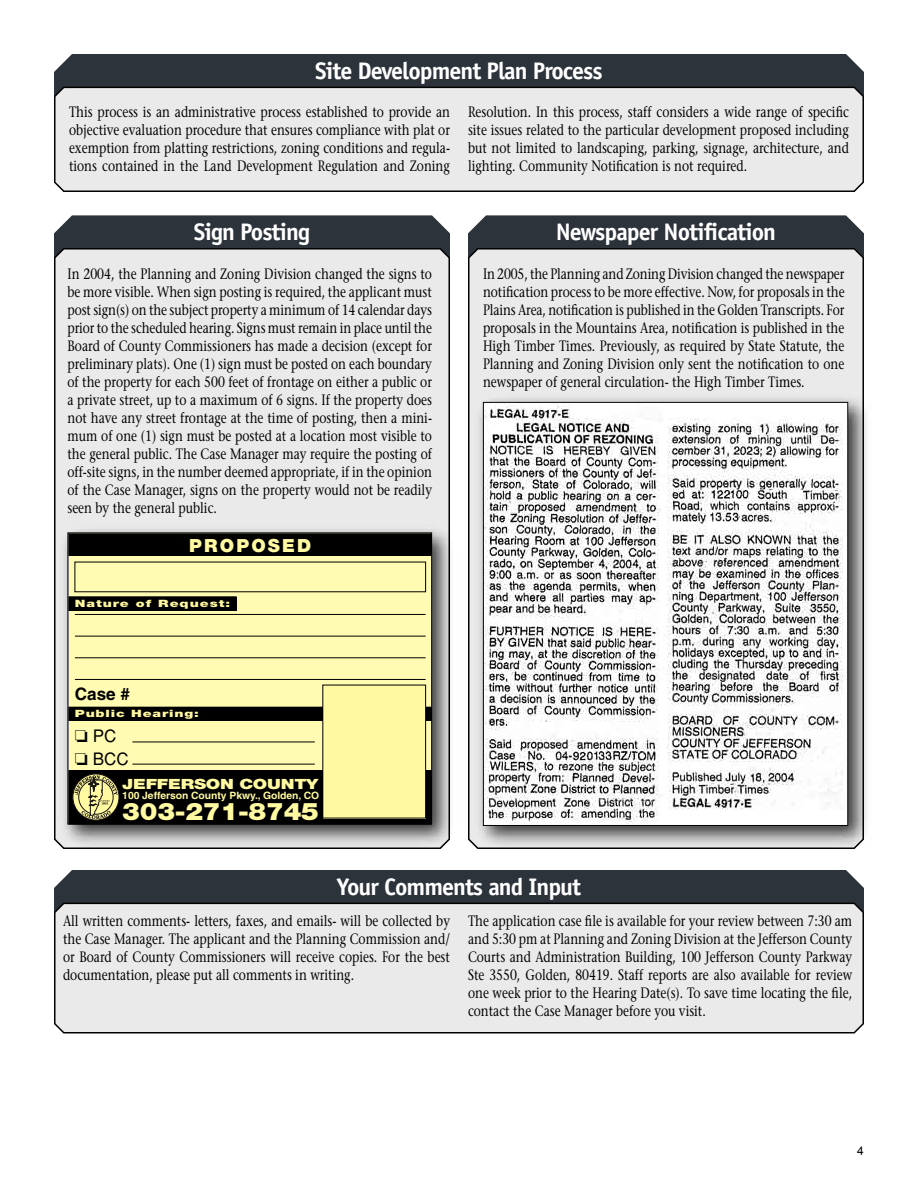
<style>
.page{position:relative;width:918px;height:1188px;background:#fff}
.page>*{position:absolute;margin:0;border:0;box-sizing:border-box;transform-origin:0 0}
.t1{font:900 24.15px "Helvetica Neue";letter-spacing:-.01em;color:#fff9a1;scale:1.1 1}
.t2{font:700 24px "Officina Sans";letter-spacing:-.04em;color:#fff}
.t3{font:900 18.15px "Helvetica Neue";letter-spacing:.12em;color:#fff9a1}
.t4{font:17.1px/23.2px "Helvetica";color:#000}
.t5{font:700 17.1px "Helvetica";color:#000}
.t6{font:15px/18px "Stone Serif";color:#000;text-align:justify;scale:.8 1}
.t7{font:900 14.1px "Helvetica Neue";letter-spacing:-.015em;color:#fff9a1;scale:1.29 1}
.t8{font:12px "Arial";color:#000}
.t9{font:700 10.05px "Helvetica";letter-spacing:-.005em;color:#fff9a1}
.t10{font:900 10.05px "Helvetica Neue";letter-spacing:.06em;color:#fff9a1;scale:1.4 1}
</style>
<div class="page">
<div style="left:468px;top:215px;width:396px;height:32px;background:#2c333a"></div>
<div style="left:468px;top:247px;width:396px;height:600px;background:#eaeaea"></div>
<div style="left:54px;top:54px;width:810px;height:31px;background:#2c333a"></div>
<div style="left:54px;top:85px;width:810px;height:107px;background:#eaeaea"></div>
<div style="left:54px;top:215px;width:396px;height:32px;background:#2c333a"></div>
<div style="left:54px;top:247px;width:396px;height:602px;background:#eaeaea"></div>
<div style="left:59px;top:524px;width:398px;height:324px;background:#000;opacity:.75"></div>
<div style="left:69px;top:534px;width:363px;height:290px;background:#fffbb2"></div>
<div style="left:69px;top:707px;width:363px;height:13px;background:#000"></div>
<div style="left:68px;top:707px;width:364px;height:14px;border:1px solid #000"></div>
<div style="left:69px;top:534px;width:363px;height:21px;background:#000"></div>
<div style="left:68px;top:533px;width:364px;height:23px;border:1px solid #000"></div>
<hr style="left:75px;top:614px;width:351px;height:1px;background:#000">
<div style="left:69px;top:771px;width:363px;height:53px;background:#000"></div>
<div style="left:68px;top:770px;width:364px;height:54px;border:1px solid #000"></div>
<div style="left:323px;top:685px;width:103px;height:133px;background:#fff9a1"></div>
<div style="left:322px;top:685px;width:104px;height:134px;border:1px solid #000"></div>
<hr style="left:75px;top:636px;width:351px;height:1px;background:#000">
<hr style="left:75px;top:658px;width:351px;height:1px;background:#000">
<hr style="left:75px;top:679px;width:351px;height:1px;background:#000">
<hr style="left:132px;top:742px;width:183px;height:1px;background:#000">
<hr style="left:132px;top:764px;width:183px;height:1px;background:#000">
<div style="left:69px;top:597px;width:167px;height:13px;background:#000"></div>
<div style="left:68px;top:596px;width:169px;height:15px;border:1px solid #000"></div>
<div style="left:73px;top:774px;width:46px;height:46px;border:1px solid #181412;border-radius:50%"></div>
<svg style="left:75px;top:775px;width:43px;height:44px;background:#9f9a65"></svg>
<div style="left:68px;top:533px;width:364px;height:291px;border:1px solid #000"></div>
<div style="left:475px;top:394px;width:397px;height:456px;background:#000;opacity:.75"></div>
<img style="left:485px;top:404px;width:361px;height:420px">
<div style="left:483px;top:402px;width:365px;height:424px;border:1px solid #000"></div>
<div style="left:54px;top:870px;width:810px;height:31px;background:#2c333a"></div>
<div style="left:54px;top:901px;width:810px;height:133px;background:#eaeaea"></div>
<h2 class="t2" style="left:315px;top:56px;width:289px">Site Development Plan Process</h2>
<p class="t6" style="left:69px;top:103px;width:478px">This process is an administrative process established to provide an objective evaluation procedure that ensures compliance with plat or exemption from platting restrictions, zoning conditions and regula&shy;tions contained in the Land Development Regulation and Zoning</p>
<p class="t6" style="left:468px;top:103px;width:478px">Resolution. In this process, staff considers a wide range of specific site issues related to the particular development proposed including but not limited to landscaping, parking, signage, architecture, and lighting. Community Notification is not required.</p>
<h2 class="t2" style="left:194px;top:217px;width:118px">Sign Posting</h2>
<p class="t6" style="left:68px;top:264px;width:457px">In 2004, the Planning and Zoning Division changed the signs to be more visible. When sign posting is required, the applicant must post sign(s) on the subject property a minimum of 14 calendar days prior to the scheduled hearing. Signs must remain in place until the Board of County Commissioners has made a decision (except for preliminary plats). One (1) sign must be posted on each boundary of the property for each 500 feet of frontage on either a public or a private street, up to a maximum of 6 signs. If the property does not have any street frontage at the time of posting, then a mini&shy;mum of one (1) sign must be posted at a location most visible to the general public. The Case Manager may require the posting of off-site signs, in the number deemed appropriate, if in the opinion of the Case Manager, signs on the property would not be readily seen by the general public.</p>
<p class="t3" style="left:189px;top:535px;width:124px">PROPOSED</p>
<p class="t10" style="left:75px;top:598px;width:112px">Nature of Request:</p>
<p class="t5" style="left:75px;top:684px;width:57px">Case #</p>
<p class="t10" style="left:75px;top:708px;width:90px">Public Hearing:</p>
<p class="t4" style="left:75px;top:724px;width:55px">❏ PC ❏ BCC</p>
<p class="t7" style="left:122px;top:775px;width:154px">JEFFERSON COUNTY</p>
<p class="t9" style="left:122px;top:789px;width:199px">100 Jefferson County Pkwy., Golden, CO</p>
<h1 class="t1" style="left:122px;top:797px;width:180px">303-271-8745</h1>
<h2 class="t2" style="left:556px;top:217px;width:222px">Newspaper Notification</h2>
<p class="t6" style="left:483px;top:264px;width:454px">In 2005, the Planning and Zoning Division changed the newspaper notification process to be more effective. Now, for proposals in the Plains Area, notification is published in the Golden Transcripts. For proposals in the Mountains Area, notification is published in the High Timber Times. Previously, as required by State Statute, the Planning and Zoning Division only sent the notification to one newspaper of general circulation- the High Timber Times.</p>
<h2 class="t2" style="left:337px;top:872px;width:246px">Your Comments and Input</h2>
<p class="t6" style="left:63px;top:911px;width:485px">All written comments- letters, faxes, and emails- will be collected by the Case Manager. The applicant and the Planning Commission and/ or Board of County Commissioners will receive copies. For the best documentation, please put all comments in writing.</p>
<p class="t6" style="left:468px;top:911px;width:482px">The application case file is available for your review between 7:30 am and 5:30 pm at Planning and Zoning Division at the Jefferson County Courts and Administration Building, 100 Jefferson County Parkway Ste 3550, Golden, 80419. Staff reports are also available for review one week prior to the Hearing Date(s). To save time locating the file, contact the Case Manager before you visit.</p>
<p class="t8" style="left:857px;top:1144px;width:8px">4</p>
</div>
